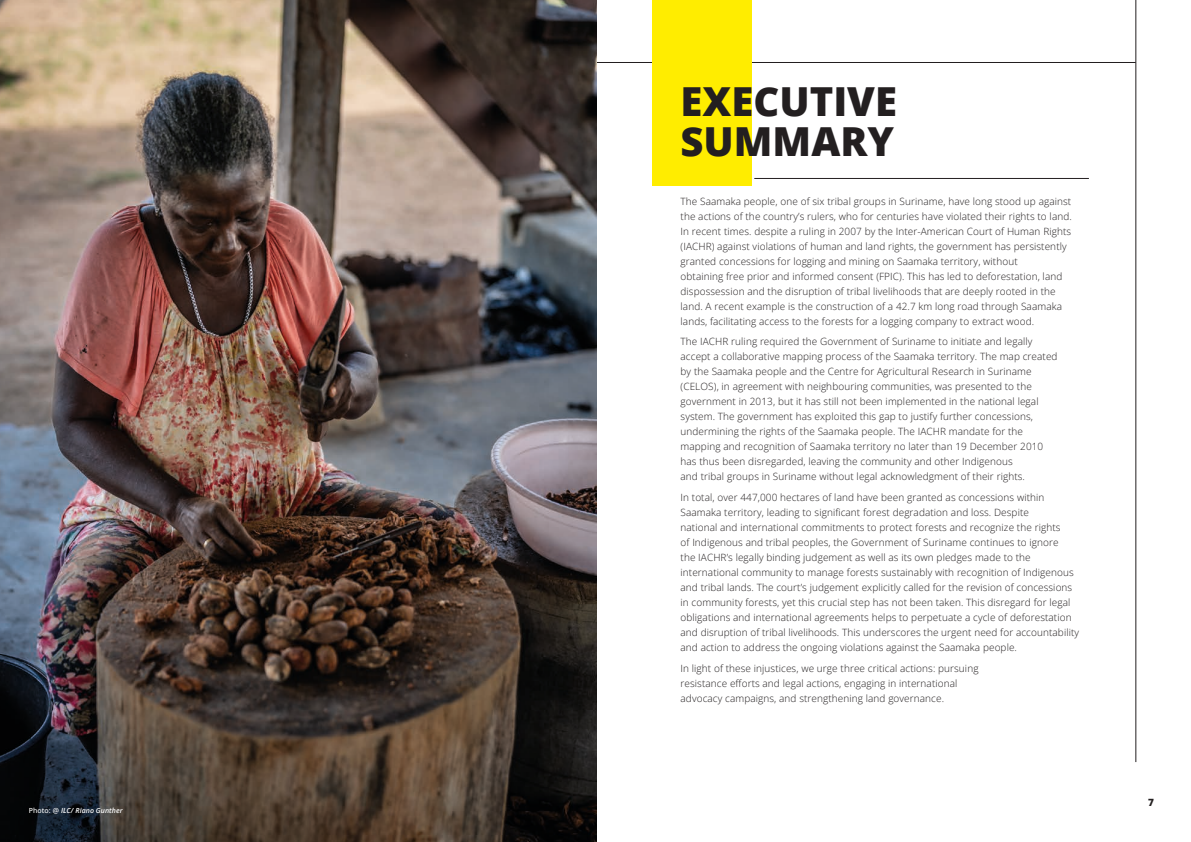
<style>
.page{position:relative;width:1191px;height:842px;background:#fff}
.page>*{position:absolute;margin:0;border:0;box-sizing:border-box;transform-origin:0 0}
.h1_chapter{font:800 40px/40px "Open Sans";color:#231f20}
.t1{font:10px/15px "Open Sans";letter-spacing:.01em;color:#231f20}
.t2{font:800 10px "Open Sans";color:#231f20}
.t3{font:italic 600 7px "Open Sans";letter-spacing:.01em;color:#fff}
.s1{font-weight:500;font-style:normal}
</style>
<div class="page">
<hr style="left:1135px;top:0;width:1px;height:762px;background:#231f20">
<hr style="left:80px;top:62px;width:1055px;height:1px;background:#231f20">
<div style="left:652px;top:0;width:99px;height:185px;background:#ffed00"></div>
<hr style="left:754px;top:178px;width:335px;height:1px;background:#231f20">
<img style="left:0;top:0;width:596px;height:842px">
<p class="t3" style="left:29px;top:806px;width:95px"><span class="s1">Photo: @</span> ILC/ Riano Gunther</p>
<p class="h1_chapter" style="left:680px;top:79px;width:218px">EXECUTIVE<br>SUMMARY</p>
<p class="t1" style="left:680px;top:193px;width:393px">The Saamaka people, one of six tribal groups in Suriname, have long stood up against the actions of the country’s rulers, who for centuries have violated their rights to land.<br>In recent times. despite a ruling in 2007 by the Inter-American Court of Human Rights (IACHR) against violations of human and land rights, the government has persistently granted concessions for logging and mining on Saamaka territory, without<br>obtaining free prior and informed consent (FPIC). This has led to deforestation, land dispossession and the disruption of tribal livelihoods that are deeply rooted in the land. A recent example is the construction of a 42.7 km long road through Saamaka lands, facilitating access to the forests for a logging company to extract wood.</p>
<p class="t1" style="left:680px;top:334px;width:378px">The IACHR ruling required the Government of Suriname to initiate and legally accept a collaborative mapping process of the Saamaka territory. The map created by the Saamaka people and the Centre for Agricultural Research in Suriname (CELOS), in agreement with neighbouring communities, was presented to the government in 2013, but it has still not been implemented in the national legal system. The government has exploited this gap to justify further concessions, undermining the rights of the Saamaka people. The IACHR mandate for the mapping and recognition of Saamaka territory no later than 19 December 2010 has thus been disregarded, leaving the community and other Indigenous<br>and tribal groups in Suriname without legal acknowledgment of their rights.</p>
<p class="t1" style="left:680px;top:490px;width:400px">In total, over 447,000 hectares of land have been granted as concessions within Saamaka territory, leading to significant forest degradation and loss. Despite<br>national and international commitments to protect forests and recognize the rights<br>of Indigenous and tribal peoples, the Government of Suriname continues to ignore<br>the IACHR’s legally binding judgement as well as its own pledges made to the international community to manage forests sustainably with recognition of Indigenous and tribal lands. The court’s judgement explicitly called for the revision of concessions in community forests, yet this crucial step has not been taken. This disregard for legal obligations and international agreements helps to perpetuate a cycle of deforestation and disruption of tribal livelihoods. This underscores the urgent need for accountability and action to address the ongoing violations against the Saamaka people.</p>
<p class="t1" style="left:680px;top:660px;width:299px">In light of these injustices, we urge three critical actions: pursuing resistance efforts and legal actions, engaging in international advocacy campaigns, and strengthening land governance.</p>
<p class="t2" style="left:1148px;top:794px;width:7px">7</p>
</div>
